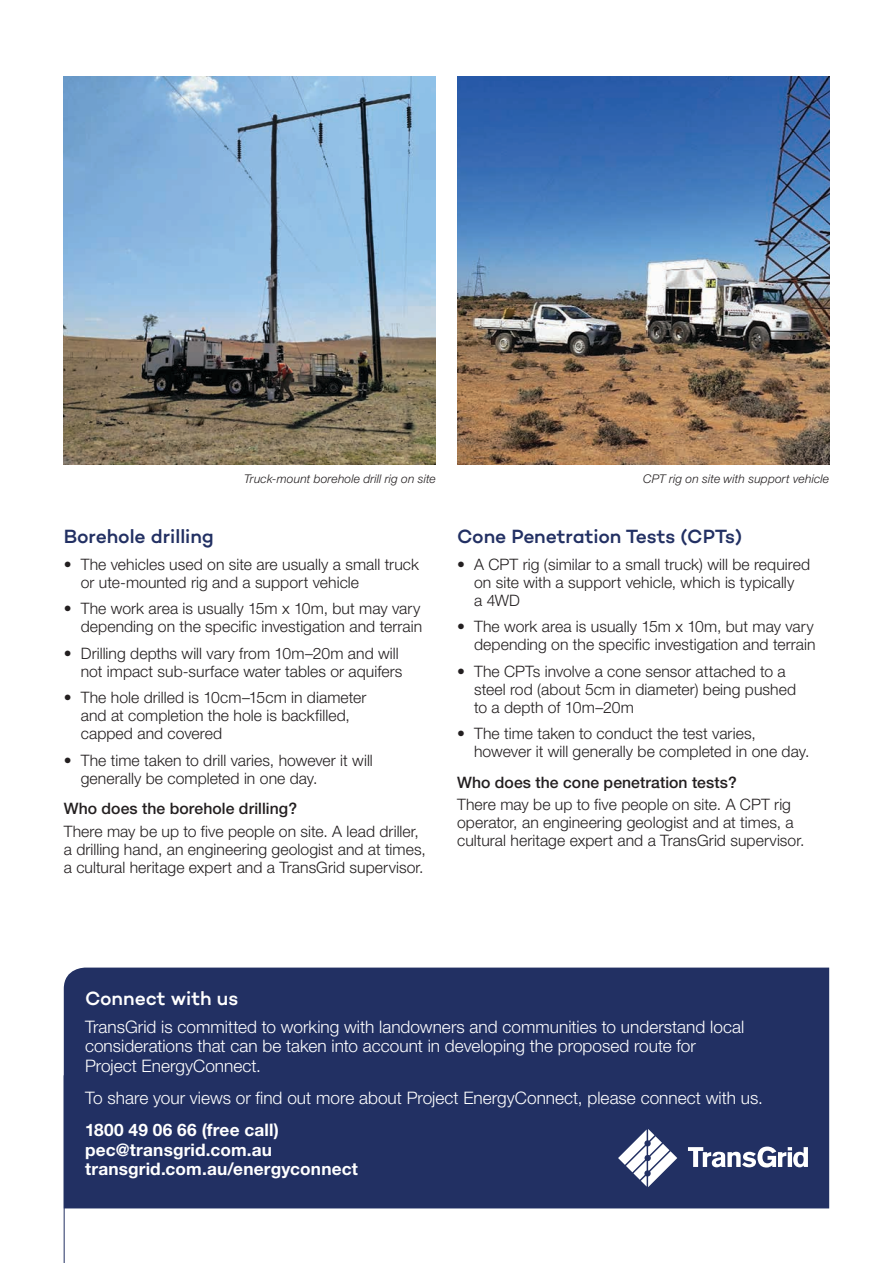
<style>
.page{position:relative;width:893px;height:1263px;background:#fff}
.page>*{position:absolute;margin:0;border:0;box-sizing:border-box;transform-origin:0 0}
.t1{font:500 19.5px "Campton";letter-spacing:-.005em;color:#223063}
.t2{font:500 19.5px "Campton";color:#fff}
.t3{font:300 17.25px/19.5px "Helvetica Neue";color:#fff}
.t4{font:700 17.25px/19.5px "Helvetica Neue";letter-spacing:.01em;color:#fff}
.t5{font:300 15.75px/18px "Helvetica Neue";letter-spacing:.005em;color:#231f20}
.t6{font:500 15.75px "Helvetica Neue";letter-spacing:.005em;color:#231f20}
.t7{font:italic 300 12px "Helvetica Neue";letter-spacing:.015em;color:#231f20}
</style>
<div class="page">
<img style="left:64px;top:77px;width:372px;height:387px">
<img style="left:457px;top:77px;width:372px;height:387px">
<hr style="left:64px;top:1075px;width:1px;height:188px;background:#223063">
<div style="left:64px;top:967px;width:765px;height:241px;background:#223063"></div>
<svg style="left:688px;top:1146px;width:120px;height:21px"></svg>
<svg style="left:618px;top:1129px;width:59px;height:58px"></svg>
<p class="t7" style="left:244px;top:471px;width:193px">Truck-mount borehole drill rig on site</p>
<p class="t7" style="left:643px;top:471px;width:188px">CPT rig on site with support vehicle</p>
<p class="t1" style="left:64px;top:524px;width:152px">Borehole drilling</p>
<p class="t5" style="left:81px;top:555px;width:340px;text-indent:-17px">• The vehicles used on site are usually a small truck or ute-mounted rig and a support vehicle</p>
<p class="t5" style="left:64px;top:599px;width:360px;text-align:right">• The work area is usually 15m x 10m, but may vary depending on the specific investigation and terrain</p>
<p class="t5" style="left:64px;top:644px;width:340px;text-align:right">• Drilling depths will vary from 10m–20m and will not impact sub-surface water tables or aquifers</p>
<p class="t5" style="left:81px;top:688px;width:287px;text-indent:-17px">• The hole drilled is 10cm–15cm in diameter and at completion the hole is backfilled, capped and covered</p>
<p class="t5" style="left:81px;top:751px;width:294px;text-indent:-17px">• The time taken to drill varies, however it will generally be completed in one day.</p>
<p class="t6" style="left:64px;top:799px;width:235px">Who does the borehole drilling?</p>
<p class="t5" style="left:64px;top:822px;width:364px">There may be up to five people on site. A lead driller, a drilling hand, an engineering geologist and at times, a cultural heritage expert and a TransGrid supervisor.</p>
<p class="t1" style="left:457px;top:524px;width:287px">Cone Penetration Tests (CPTs)</p>
<p class="t5" style="left:474px;top:555px;width:337px;text-indent:-17px">• A CPT rig (similar to a small truck) will be required on site with a support vehicle, which is typically<br>a 4WD</p>
<p class="t5" style="left:457px;top:617px;width:360px;text-align:right">• The work area is usually 15m x 10m, but may vary depending on the specific investigation and terrain</p>
<p class="t5" style="left:474px;top:662px;width:323px;text-indent:-17px">• The CPTs involve a cone sensor attached to a steel rod (about 5cm in diameter) being pushed to a depth of 10m–20m</p>
<p class="t5" style="left:474px;top:724px;width:337px;text-indent:-17px">• The time taken to conduct the test varies, however it will generally be completed in one day.</p>
<p class="t6" style="left:457px;top:773px;width:281px">Who does the cone penetration tests?</p>
<p class="t5" style="left:457px;top:795px;width:349px">There may be up to five people on site. A CPT rig operator, an engineering geologist and at times, a cultural heritage expert and a TransGrid supervisor.</p>
<p class="t2" style="left:85px;top:986px;width:155px">Connect with us</p>
<p class="t3" style="left:85px;top:1016px;width:661px">TransGrid is committed to working with landowners and communities to understand local considerations that can be taken into account in developing the proposed route for<br>Project EnergyConnect.</p>
<p class="t3" style="left:85px;top:1088px;width:679px">To share your views or find out more about Project EnergyConnect, please connect with us.</p>
<p class="t4" style="left:85px;top:1120px;width:274px">1800 49 06 66 (free call) pec@transgrid.com.au transgrid.com.au/energyconnect</p>
</div>
